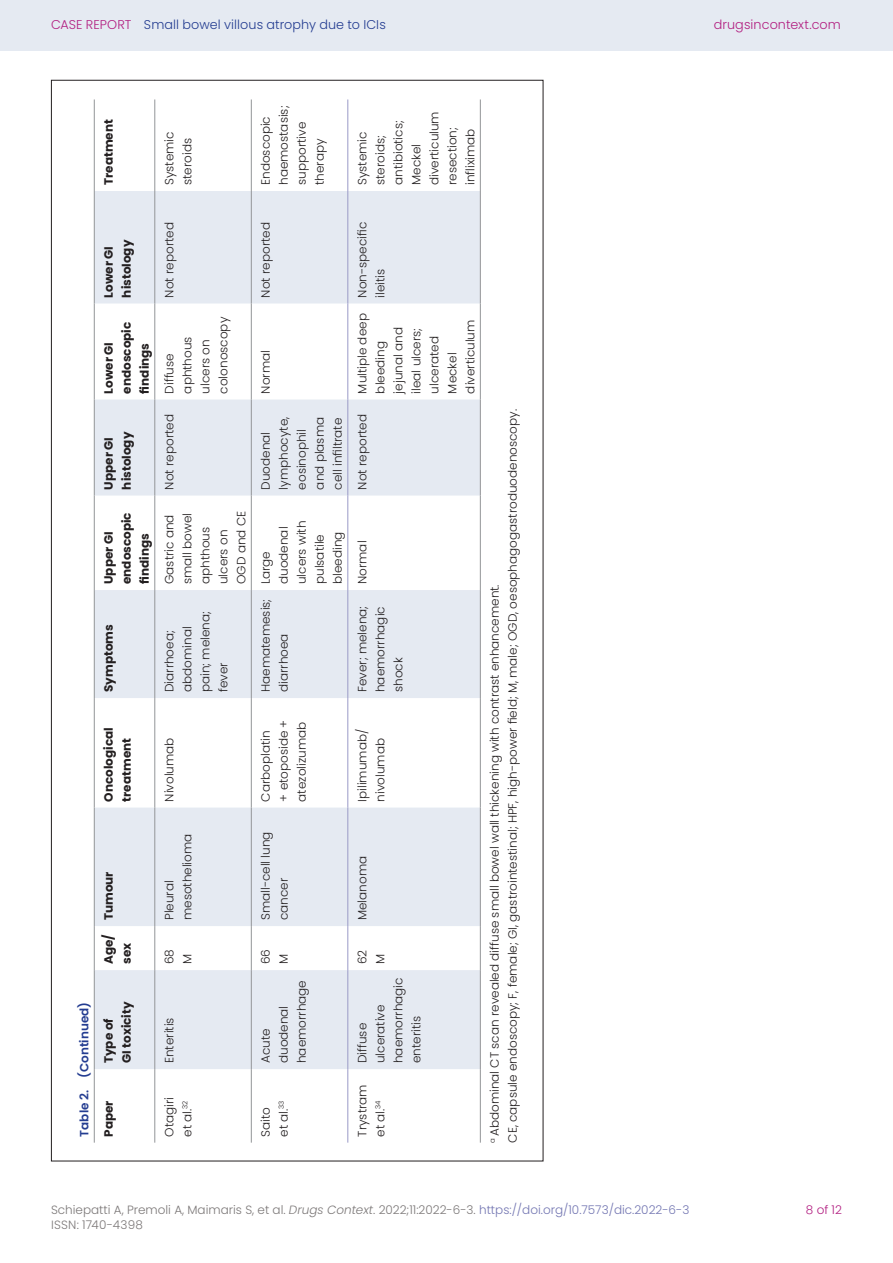
<style>
.page{position:relative;width:893px;height:1263px;background:#fff}
.page>*{position:absolute;margin:0;border:0;box-sizing:border-box;transform-origin:0 0}
.t1{font:300 12.75px "Poppins";letter-spacing:.01em;color:#243d91}
.t2{font:300 12.75px "Poppins";letter-spacing:.01em;color:#b21f81}
.Body_Black_-_Table_P{font:300 12px/18px "Poppins";color:#231f20}
.TBL_COLH{font:700 12px/18px "Poppins";color:#231f20}
.t3{font:300 12px "Poppins";color:#7c7878}
.Figure_Table_Caption{font:600 12px "Poppins";color:#243d91}
.t4{font:300 12px "Poppins";color:#b21f81}
.s1{color:#b21f81}
.s2{font-style:italic}
.s3{color:#7376b2}
</style>
<div class="page">
<div style="left:0;top:0;width:893px;height:51px;background:#e5eaf2"></div>
<svg style="left:95px;top:191px;width:385px;height:878px;fill:#e5eaf2"></svg>
<hr style="left:251px;top:1069px;width:1px;height:74px;background:#939598">
<hr style="left:251px;top:970px;width:1px;height:99px;background:#939598">
<hr style="left:251px;top:926px;width:1px;height:44px;background:#939598">
<hr style="left:251px;top:807px;width:1px;height:119px;background:#939598">
<hr style="left:251px;top:698px;width:1px;height:109px;background:#939598">
<hr style="left:251px;top:590px;width:1px;height:108px;background:#939598">
<hr style="left:251px;top:495px;width:1px;height:95px;background:#939598">
<hr style="left:251px;top:399px;width:1px;height:96px;background:#939598">
<hr style="left:251px;top:303px;width:1px;height:96px;background:#939598">
<hr style="left:251px;top:191px;width:1px;height:112px;background:#939598">
<hr style="left:251px;top:99px;width:1px;height:92px;background:#939598">
<hr style="left:94px;top:1069px;width:1px;height:74px;background:#939598">
<hr style="left:94px;top:970px;width:1px;height:99px;background:#939598">
<hr style="left:94px;top:926px;width:1px;height:44px;background:#939598">
<hr style="left:94px;top:807px;width:1px;height:119px;background:#939598">
<hr style="left:94px;top:698px;width:1px;height:109px;background:#939598">
<hr style="left:94px;top:590px;width:1px;height:108px;background:#939598">
<hr style="left:94px;top:495px;width:1px;height:95px;background:#939598">
<hr style="left:94px;top:399px;width:1px;height:96px;background:#939598">
<hr style="left:94px;top:303px;width:1px;height:96px;background:#939598">
<hr style="left:94px;top:191px;width:1px;height:112px;background:#939598">
<hr style="left:94px;top:99px;width:1px;height:92px;background:#939598">
<hr style="left:154px;top:1069px;width:1px;height:74px;background:#939598">
<hr style="left:154px;top:970px;width:1px;height:99px;background:#939598">
<hr style="left:154px;top:926px;width:1px;height:44px;background:#939598">
<hr style="left:154px;top:807px;width:1px;height:119px;background:#939598">
<hr style="left:154px;top:698px;width:1px;height:109px;background:#939598">
<hr style="left:154px;top:590px;width:1px;height:108px;background:#939598">
<hr style="left:154px;top:495px;width:1px;height:95px;background:#939598">
<hr style="left:154px;top:399px;width:1px;height:96px;background:#939598">
<hr style="left:154px;top:303px;width:1px;height:96px;background:#939598">
<hr style="left:154px;top:191px;width:1px;height:112px;background:#939598">
<hr style="left:154px;top:99px;width:1px;height:92px;background:#939598">
<hr style="left:348px;top:1069px;width:1px;height:74px;background:#9a9ac7">
<hr style="left:348px;top:970px;width:1px;height:99px;background:#9a9ac7">
<hr style="left:348px;top:926px;width:1px;height:44px;background:#9a9ac7">
<hr style="left:348px;top:807px;width:1px;height:119px;background:#9a9ac7">
<hr style="left:348px;top:698px;width:1px;height:109px;background:#9a9ac7">
<hr style="left:348px;top:590px;width:1px;height:108px;background:#9a9ac7">
<hr style="left:348px;top:495px;width:1px;height:95px;background:#9a9ac7">
<hr style="left:348px;top:399px;width:1px;height:96px;background:#9a9ac7">
<hr style="left:348px;top:303px;width:1px;height:96px;background:#9a9ac7">
<hr style="left:348px;top:191px;width:1px;height:112px;background:#9a9ac7">
<hr style="left:348px;top:99px;width:1px;height:92px;background:#9a9ac7">
<hr style="left:480px;top:1069px;width:1px;height:74px;background:#939598">
<hr style="left:480px;top:970px;width:1px;height:99px;background:#939598">
<hr style="left:480px;top:926px;width:1px;height:44px;background:#939598">
<hr style="left:480px;top:807px;width:1px;height:119px;background:#939598">
<hr style="left:480px;top:698px;width:1px;height:109px;background:#939598">
<hr style="left:480px;top:590px;width:1px;height:108px;background:#939598">
<hr style="left:480px;top:495px;width:1px;height:95px;background:#939598">
<hr style="left:480px;top:399px;width:1px;height:96px;background:#939598">
<hr style="left:480px;top:303px;width:1px;height:96px;background:#939598">
<hr style="left:480px;top:191px;width:1px;height:112px;background:#939598">
<hr style="left:480px;top:99px;width:1px;height:92px;background:#939598">
<p class="t1" style="left:51px;top:17px;width:336px"><span class="s1">CASE REPORT</span> Small bowel villous atrophy due to ICIs</p>
<p class="t2" style="left:714px;top:17px;width:129px">drugsincontext.com</p>
<p class="TBL_COLH" style="left:100px;top:185px;width:67px;rotate:-90deg">Treatment</p>
<p class="Body_Black_-_Table_P" style="left:160px;top:185px;width:55px;rotate:-90deg">Systemic steroids</p>
<p class="TBL_COLH" style="left:100px;top:298px;width:59px;rotate:-90deg">Lower GI histology</p>
<p class="TBL_COLH" style="left:100px;top:394px;width:73px;rotate:-90deg">Lower GI endoscopic findings</p>
<p class="TBL_COLH" style="left:100px;top:490px;width:59px;rotate:-90deg">Upper GI histology</p>
<p class="TBL_COLH" style="left:100px;top:584px;width:73px;rotate:-90deg">Upper GI endoscopic findings</p>
<p class="TBL_COLH" style="left:100px;top:692px;width:69px;rotate:-90deg">Symptoms</p>
<p class="Body_Black_-_Table_P" style="left:160px;top:298px;width:77px;rotate:-90deg">Not reported</p>
<p class="Body_Black_-_Table_P" style="left:160px;top:394px;width:78px;rotate:-90deg">Diffuse aphthous ulcers on colonoscopy</p>
<p class="Body_Black_-_Table_P" style="left:160px;top:490px;width:77px;rotate:-90deg">Not reported</p>
<p class="Body_Black_-_Table_P" style="left:160px;top:584px;width:74px;rotate:-90deg">Gastric and small bowel aphthous ulcers on<br>OGD and CE</p>
<p class="Body_Black_-_Table_P" style="left:160px;top:692px;width:82px;rotate:-90deg">Diarrhoea; abdominal pain; melena; fever</p>
<p class="TBL_COLH" style="left:100px;top:802px;width:76px;rotate:-90deg">Oncological treatment</p>
<p class="TBL_COLH" style="left:100px;top:920px;width:50px;rotate:-90deg">Tumour</p>
<p class="TBL_COLH" style="left:100px;top:964px;width:31px;rotate:-90deg">Age/ sex</p>
<p class="Body_Black_-_Table_P" style="left:160px;top:802px;width:66px;rotate:-90deg">Nivolumab</p>
<p class="Body_Black_-_Table_P" style="left:160px;top:920px;width:88px;rotate:-90deg">Pleural mesothelioma</p>
<p class="Body_Black_-_Table_P" style="left:160px;top:964px;width:17px;rotate:-90deg">68</p>
<p class="Body_Black_-_Table_P" style="left:178px;top:964px;width:12px;rotate:-90deg">M</p>
<p class="Figure_Table_Caption" style="left:77px;top:1137px;width:136px;rotate:-90deg">Table 2. (Continued)</p>
<p class="TBL_COLH" style="left:118px;top:1063px;width:63px;rotate:-90deg">GI toxicity</p>
<p class="TBL_COLH" style="left:100px;top:1063px;width:46px;rotate:-90deg">Type of</p>
<p class="TBL_COLH" style="left:100px;top:1137px;width:38px;rotate:-90deg">Paper</p>
<p class="Body_Black_-_Table_P" style="left:160px;top:1063px;width:47px;rotate:-90deg">Enteritis</p>
<p class="Body_Black_-_Table_P" style="left:160px;top:1137px;width:41px;rotate:-90deg">Otagiri et al.<sup>32</sup></p>
<p class="Body_Black_-_Table_P" style="left:257px;top:185px;width:81px;rotate:-90deg">Endoscopic haemostasis; supportive therapy</p>
<p class="Body_Black_-_Table_P" style="left:353px;top:185px;width:75px;rotate:-90deg">Systemic steroids; antibiotics;<br>Meckel diverticulum resection; infliximab</p>
<p class="Body_Black_-_Table_P" style="left:257px;top:298px;width:77px;rotate:-90deg">Not reported</p>
<p class="Body_Black_-_Table_P" style="left:257px;top:394px;width:45px;rotate:-90deg">Normal</p>
<p class="Body_Black_-_Table_P" style="left:257px;top:490px;width:74px;rotate:-90deg">Duodenal lymphocyte, eosinophil and plasma cell infiltrate</p>
<p class="Body_Black_-_Table_P" style="left:353px;top:298px;width:77px;rotate:-90deg">Non-specific ileitis</p>
<p class="Body_Black_-_Table_P" style="left:353px;top:394px;width:82px;rotate:-90deg">Multiple deep bleeding jejunal and ileal ulcers; ulcerated<br>Meckel diverticulum</p>
<p class="Body_Black_-_Table_P" style="left:353px;top:490px;width:77px;rotate:-90deg">Not reported</p>
<p class="Body_Black_-_Table_P" style="left:257px;top:584px;width:65px;rotate:-90deg">Large duodenal ulcers with pulsatile bleeding</p>
<p class="Body_Black_-_Table_P" style="left:257px;top:692px;width:95px;rotate:-90deg">Haematemesis; diarrhoea</p>
<p class="Body_Black_-_Table_P" style="left:353px;top:584px;width:45px;rotate:-90deg">Normal</p>
<p class="Body_Black_-_Table_P" style="left:353px;top:692px;width:88px;text-align:justify;rotate:-90deg">Fever; melena; haemorrhagic shock</p>
<p class="Body_Black_-_Table_P" style="left:257px;top:802px;width:83px;rotate:-90deg">Carboplatin<br>+ etoposide + atezolizumab</p>
<p class="Body_Black_-_Table_P" style="left:353px;top:802px;width:74px;rotate:-90deg">Ipilimumab/ nivolumab</p>
<p class="Body_Black_-_Table_P" style="left:257px;top:920px;width:90px;rotate:-90deg">Small-cell lung cancer</p>
<p class="Body_Black_-_Table_P" style="left:257px;top:964px;width:17px;rotate:-90deg">66</p>
<p class="Body_Black_-_Table_P" style="left:275px;top:964px;width:12px;rotate:-90deg">M</p>
<p class="Body_Black_-_Table_P" style="left:257px;top:1063px;width:85px;rotate:-90deg">Acute duodenal haemorrhage</p>
<p class="Body_Black_-_Table_P" style="left:257px;top:1137px;width:38px;rotate:-90deg">Saito et al.<sup>33</sup></p>
<p class="Body_Black_-_Table_P" style="left:353px;top:920px;width:66px;rotate:-90deg">Melanoma</p>
<p class="Body_Black_-_Table_P" style="left:353px;top:964px;width:16px;rotate:-90deg">62</p>
<p class="Body_Black_-_Table_P" style="left:371px;top:964px;width:12px;rotate:-90deg">M</p>
<p class="Body_Black_-_Table_P" style="left:353px;top:1063px;width:87px;rotate:-90deg">Diffuse ulcerative haemorrhagic enteritis</p>
<p class="Body_Black_-_Table_P" style="left:353px;top:1137px;width:54px;rotate:-90deg">Trystram et al.<sup>34</sup></p>
<p class="Body_Black_-_Table_P" style="left:504px;top:1143px;width:735px;rotate:-90deg">CE, capsule endoscopy; F, female; GI, gastrointestinal; HPF, high-power field; M, male; OGD, oesophagogastroduodenoscopy.</p>
<p class="Body_Black_-_Table_P" style="left:486px;top:1143px;width:560px;rotate:-90deg"><sup>a</sup> Abdominal CT scan revealed diffuse small bowel wall thickening with contrast enhancement.</p>
<p class="t3" style="left:51px;top:1203px;width:640px">Schiepatti A, Premoli A, Maimaris S, et al. <span class="s2">Drugs Context</span>. 2022;11:2022-6-3. <span class="s3">https://doi.org/10.7573/dic.2022-6-3</span></p>
<p class="t4" style="left:806px;top:1203px;width:38px">8 of 12</p>
<p class="t3" style="left:51px;top:1218px;width:93px">ISSN: 1740-4398</p>
</div>
